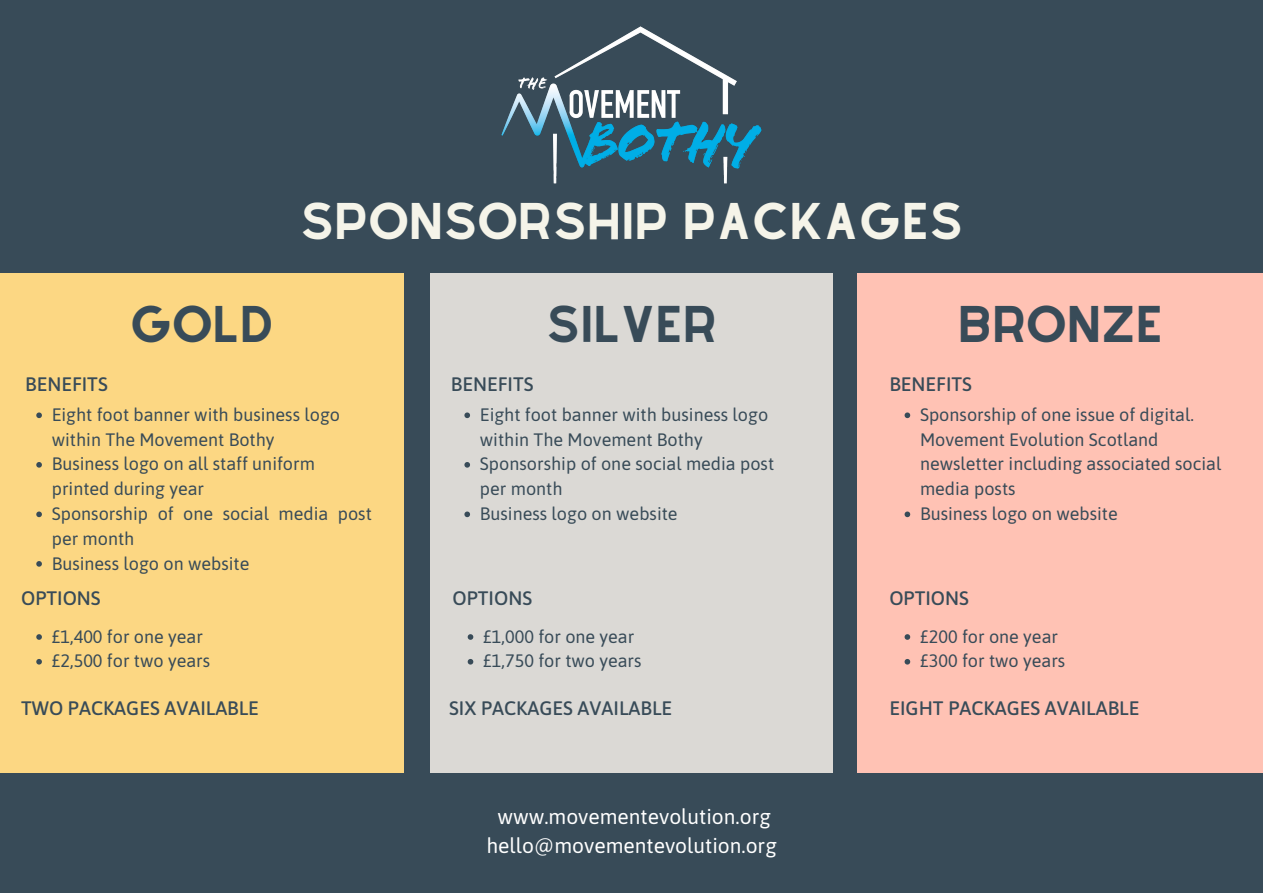
<style>
.page{position:relative;width:1263px;height:893px;background:#384b58}
.page>*{position:absolute;margin:0;border:0;box-sizing:border-box;transform-origin:0 0}
.t1{font:45.08px "Alyssum Sans";color:#f5f4e9}
.t2{font:45.08px "Alyssum Sans";color:#384b58}
.t3{font:21px "Asap";color:#fff}
.t4{font:500 19.5px "Asap";color:#384b58}
.t5{font:18px/24.8px "Asap";color:#384b58}
</style>
<div class="page">
<div style="left:0;top:273px;width:404px;height:499px;background:#fcd783"></div>
<div style="left:430px;top:273px;width:403px;height:499px;background:#dbd9d5"></div>
<div style="left:857px;top:273px;width:406px;height:499px;background:#ffc2b4"></div>
<img style="left:501px;top:26px;width:261px;height:158px">
<svg style="left:36px;top:412px;width:6px;height:6px"></svg>
<svg style="left:36px;top:462px;width:6px;height:5px"></svg>
<svg style="left:36px;top:511px;width:6px;height:6px"></svg>
<svg style="left:36px;top:561px;width:6px;height:5px"></svg>
<svg style="left:36px;top:634px;width:6px;height:6px"></svg>
<svg style="left:36px;top:659px;width:6px;height:5px"></svg>
<svg style="left:464px;top:412px;width:6px;height:6px"></svg>
<svg style="left:464px;top:462px;width:6px;height:5px"></svg>
<svg style="left:464px;top:511px;width:6px;height:6px"></svg>
<svg style="left:468px;top:634px;width:5px;height:6px"></svg>
<svg style="left:468px;top:659px;width:5px;height:5px"></svg>
<svg style="left:904px;top:412px;width:6px;height:6px"></svg>
<svg style="left:904px;top:511px;width:6px;height:6px"></svg>
<svg style="left:904px;top:634px;width:6px;height:6px"></svg>
<svg style="left:904px;top:659px;width:6px;height:5px"></svg>
<p class="t1" style="left:300px;top:194px;width:665px">SPONSORSHIP PACKAGES</p>
<p class="t2" style="left:129px;top:297px;width:146px">GOLD</p>
<p class="t2" style="left:546px;top:297px;width:173px">SILVER</p>
<p class="t2" style="left:958px;top:297px;width:207px">BRONZE</p>
<p class="t4" style="left:25px;top:372px;width:84px">BENEFITS</p>
<p class="t5" style="left:52px;top:402px;width:290px">Eight foot banner with business logo within The Movement Bothy</p>
<p class="t5" style="left:52px;top:451px;width:265px">Business logo on all staff uniform printed during year</p>
<p class="t5" style="left:52px;top:501px;width:322px">Sponsorship of one social media post per month</p>
<p class="t5" style="left:52px;top:550px;width:199px">Business logo on website</p>
<p class="t4" style="left:21px;top:587px;width:81px">OPTIONS</p>
<p class="t5" style="left:52px;top:624px;width:153px">£1,400 for one year</p>
<p class="t5" style="left:52px;top:648px;width:160px">£2,500 for two years</p>
<p class="t4" style="left:21px;top:696px;width:239px">TWO PACKAGES AVAILABLE</p>
<p class="t4" style="left:451px;top:372px;width:84px">BENEFITS</p>
<p class="t5" style="left:480px;top:402px;width:290px">Eight foot banner with business logo within The Movement Bothy</p>
<p class="t5" style="left:480px;top:451px;width:296px">Sponsorship of one social media post per month</p>
<p class="t5" style="left:480px;top:501px;width:199px">Business logo on website</p>
<p class="t4" style="left:452px;top:587px;width:81px">OPTIONS</p>
<p class="t5" style="left:483px;top:624px;width:153px">£1,000 for one year</p>
<p class="t5" style="left:483px;top:648px;width:160px">£1,750 for two years</p>
<p class="t4" style="left:449px;top:696px;width:224px">SIX PACKAGES AVAILABLE</p>
<p class="t3" style="left:497px;top:804px;width:275px">www.movementevolution.org</p>
<p class="t3" style="left:486px;top:833px;width:292px">hello@movementevolution.org</p>
<p class="t4" style="left:889px;top:372px;width:84px">BENEFITS</p>
<p class="t5" style="left:920px;top:402px;width:303px">Sponsorship of one issue of digital.<br>Movement Evolution Scotland newsletter including associated social media posts</p>
<p class="t5" style="left:920px;top:501px;width:199px">Business logo on website</p>
<p class="t4" style="left:889px;top:587px;width:81px">OPTIONS</p>
<p class="t5" style="left:920px;top:624px;width:140px">£200 for one year</p>
<p class="t5" style="left:920px;top:648px;width:147px">£300 for two years</p>
<p class="t4" style="left:889px;top:696px;width:251px">EIGHT PACKAGES AVAILABLE</p>
</div>
